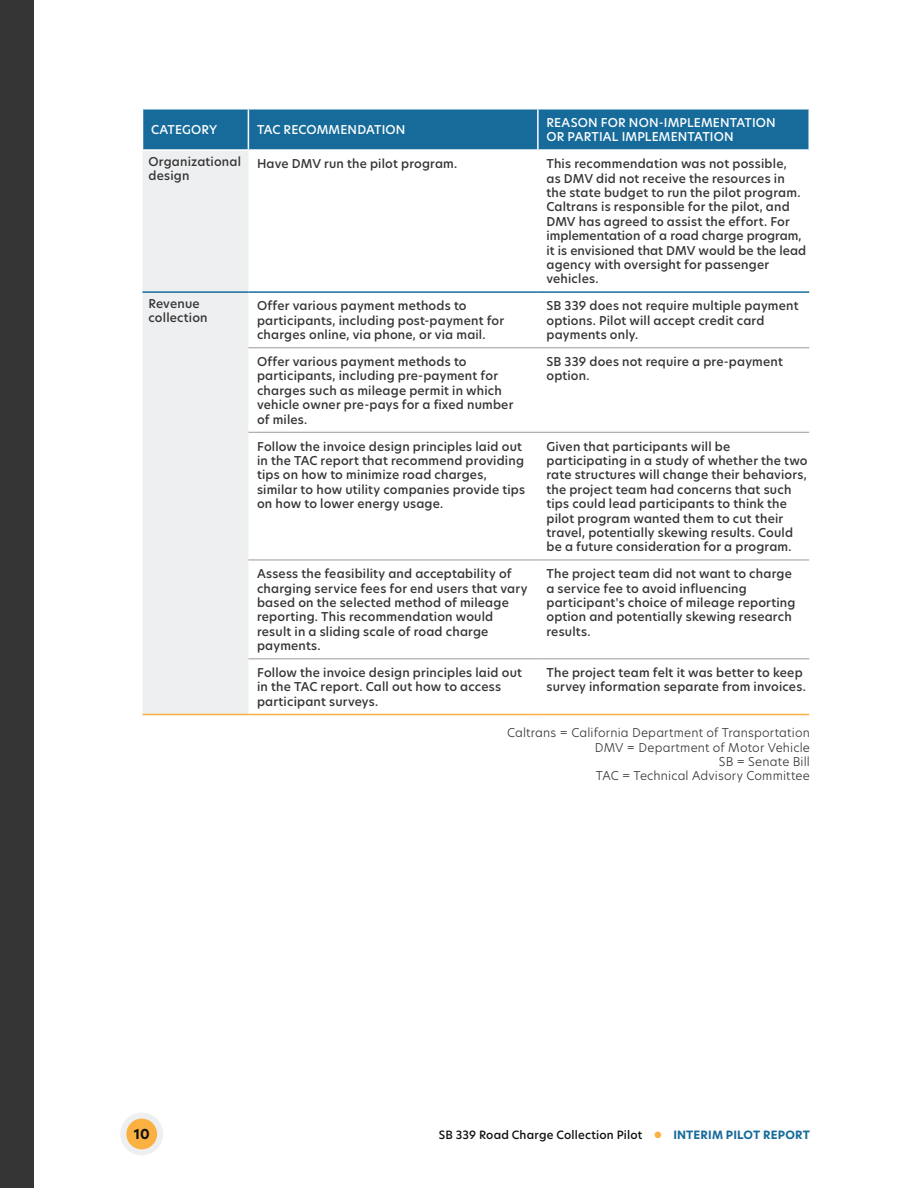
<style>
.page{position:relative;width:918px;height:1188px;background:#fff}
.page>*{position:absolute;margin:0;border:0;box-sizing:border-box;transform-origin:0 0}
.t1{font:700 13.5px "New Hero";color:#0e1010}
.t2{font:500 12px/14.4px "New Hero";letter-spacing:.015em;color:#363536}
.Table_Note{font:300 12px "New Hero";letter-spacing:.015em;color:#363536}
.t3{font:500 12px/14.4px "New Hero";letter-spacing:.01em;color:#fff}
.t4{font:500 11.25px "New Hero";letter-spacing:.015em;color:#0e1010}
.s1{color:#fbb042}
.s2{font-weight:700;color:#166b9b}
</style>
<div class="page">
<div style="left:0;top:0;width:34px;height:1188px;background:#363536"></div>
<div style="left:123px;top:1116px;width:37px;height:36px;background:#fbb042;border-radius:50%"></div>
<div style="left:120px;top:1113px;width:43px;height:42px;border:6px solid #edeff0;border-radius:50%"></div>
<div style="left:143px;top:110px;width:665px;height:39px;background:#166b9b"></div>
<div style="left:142px;top:151px;width:106px;height:563px;background:#edeff0"></div>
<hr style="left:248px;top:109px;width:1px;height:40px;background:#fff">
<hr style="left:537px;top:109px;width:2px;height:40px;background:#fff">
<hr style="left:142px;top:714px;width:106px;height:1px;background:#fbb042">
<hr style="left:248px;top:714px;width:290px;height:1px;background:#fbb042">
<hr style="left:538px;top:714px;width:271px;height:1px;background:#fbb042">
<hr style="left:248px;top:347px;width:290px;height:1px;background:#9c999a">
<hr style="left:538px;top:347px;width:271px;height:1px;background:#9c999a">
<hr style="left:248px;top:432px;width:290px;height:1px;background:#9c999a">
<hr style="left:538px;top:432px;width:271px;height:1px;background:#9c999a">
<hr style="left:248px;top:560px;width:290px;height:1px;background:#9c999a">
<hr style="left:538px;top:560px;width:271px;height:1px;background:#9c999a">
<hr style="left:248px;top:658px;width:290px;height:1px;background:#9c999a">
<hr style="left:538px;top:658px;width:271px;height:1px;background:#9c999a">
<hr style="left:538px;top:291px;width:271px;height:2px;background:#166b9b">
<hr style="left:142px;top:291px;width:106px;height:2px;background:#166b9b">
<hr style="left:248px;top:291px;width:290px;height:2px;background:#166b9b">
<p class="t3" style="left:151px;top:122px;width:68px">CATEGORY</p>
<p class="t3" style="left:257px;top:122px;width:150px">TAC RECOMMENDATION</p>
<p class="t3" style="left:546px;top:115px;width:231px">REASON FOR NON-IMPLEMENTATION<br>OR PARTIAL IMPLEMENTATION</p>
<p class="t2" style="left:148px;top:154px;width:94px">Organizational design</p>
<p class="t2" style="left:257px;top:157px;width:202px">Have DMV run the pilot program.</p>
<p class="t2" style="left:546px;top:157px;width:261px">This recommendation was not possible,<br>as DMV did not receive the resources in the state budget to run the pilot program.<br>Caltrans is responsible for the pilot, and DMV has agreed to assist the effort. For implementation of a road charge program, it is envisioned that DMV would be the lead agency with oversight for passenger vehicles.</p>
<p class="t2" style="left:148px;top:296px;width:61px">Revenue collection</p>
<p class="t2" style="left:257px;top:299px;width:249px">Offer various payment methods to participants, including post-payment for charges online, via phone, or via mail.</p>
<p class="t2" style="left:546px;top:299px;width:254px">SB 339 does not require multiple payment options. Pilot will accept credit card payments only.</p>
<p class="t2" style="left:257px;top:354px;width:258px">Offer various payment methods to participants, including pre-payment for charges such as mileage permit in which vehicle owner pre-pays for a fixed number of miles.</p>
<p class="t2" style="left:546px;top:354px;width:238px">SB 339 does not require a pre-payment option.</p>
<p class="t2" style="left:257px;top:439px;width:270px">Follow the invoice design principles laid out in the TAC report that recommend providing tips on how to minimize road charges, similar to how utility companies provide tips on how to lower energy usage.</p>
<p class="t2" style="left:546px;top:439px;width:263px">Given that participants will be participating in a study of whether the two rate structures will change their behaviors, the project team had concerns that such tips could lead participants to think the pilot program wanted them to cut their travel, potentially skewing results. Could be a future consideration for a program.</p>
<p class="t2" style="left:257px;top:566px;width:272px">Assess the feasibility and acceptability of charging service fees for end users that vary based on the selected method of mileage reporting. This recommendation would result in a sliding scale of road charge payments.</p>
<p class="t2" style="left:546px;top:566px;width:251px">The project team did not want to charge a service fee to avoid influencing participant's choice of mileage reporting option and potentially skewing research results.</p>
<p class="t2" style="left:257px;top:665px;width:267px">Follow the invoice design principles laid out in the TAC report. Call out how to access participant surveys.</p>
<p class="t2" style="left:546px;top:665px;width:261px">The project team felt it was better to keep survey information separate from invoices.</p>
<p class="Table_Note" style="left:507px;top:725px;width:304px">Caltrans = California Department of Transportation</p>
<p class="Table_Note" style="left:595px;top:739px;width:217px">DMV = Department of Motor Vehicle</p>
<p class="Table_Note" style="left:719px;top:753px;width:93px">SB = Senate Bill</p>
<p class="Table_Note" style="left:596px;top:768px;width:216px">TAC = Technical Advisory Committee</p>
<p class="t1" style="left:134px;top:1125px;width:17px">10</p>
<p class="t4" style="left:439px;top:1127px;width:373px">SB 339 Road Charge Collection Pilot <span class="s1">●</span> <span class="s2">INTERIM PILOT REPORT</span></p>
</div>
